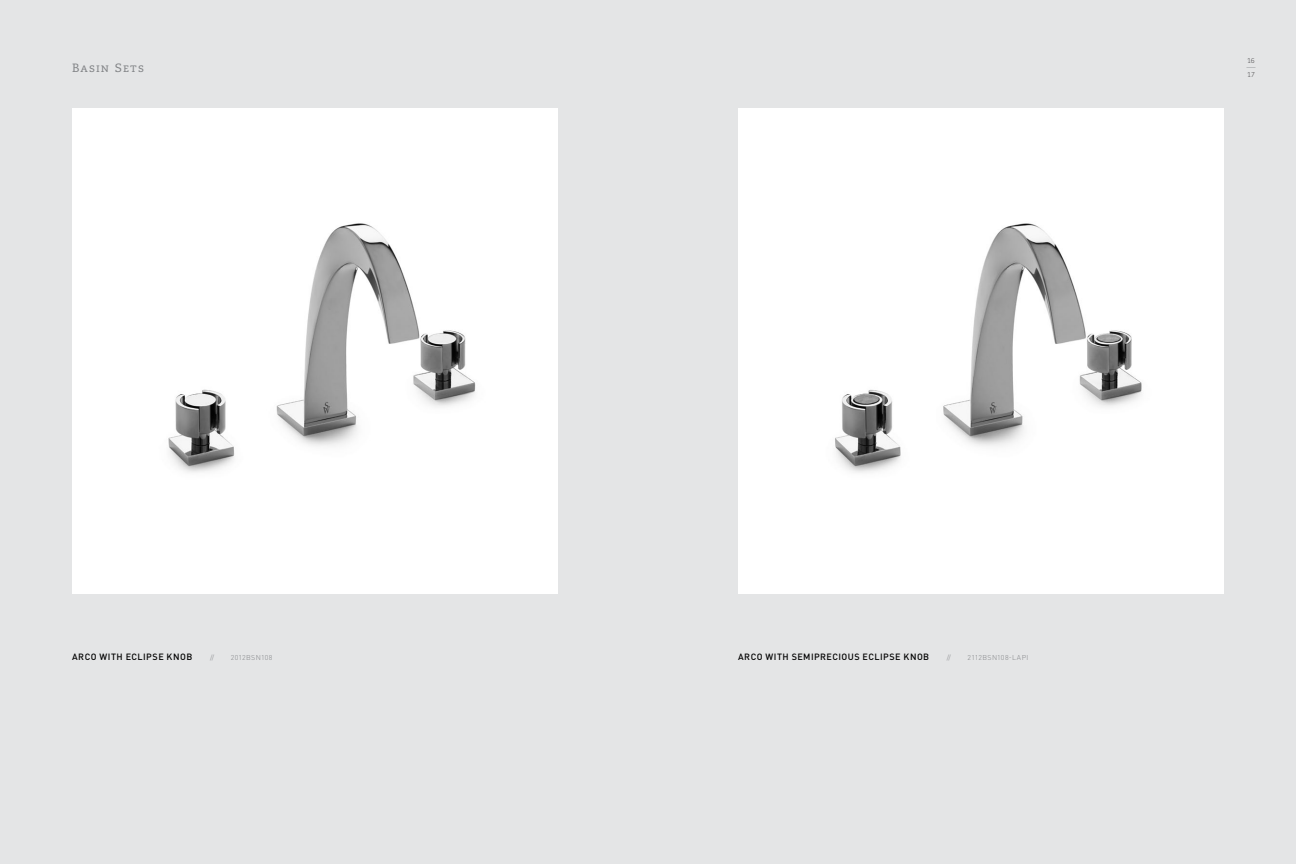
<style>
.page{position:relative;width:1296px;height:864px;background:#e4e5e6}
.page>*{position:absolute;margin:0;border:0;box-sizing:border-box;transform-origin:0 0}
.t1{font:12px "Caecilia Roman SC";letter-spacing:.085em;color:#808285}
.t2{font:500 9px "DIN Pro";letter-spacing:.055em;color:#000}
.t3{font:300 7px "DIN Pro";letter-spacing:.05em;color:#808285}
.t4{font:300 7px/13.5px "Caecilia";color:#414042}
</style>
<div class="page">
<img style="left:738px;top:108px;width:486px;height:486px">
<img style="left:72px;top:108px;width:486px;height:486px">
<h1 class="t1" style="left:72px;top:61px;width:74px">Basin Sets</h1>
<p class="t4" style="left:1247px;top:54px;width:9px">16<br>17</p>
<p class="t2" style="left:72px;top:651px;width:120px">ARCO WITH ECLIPSE KNOB</p>
<p class="t3" style="left:210px;top:653px;width:6px">//</p>
<p class="t3" style="left:231px;top:653px;width:43px">2012BSN 108</p>
<p class="t2" style="left:738px;top:651px;width:61px">ARCO WITH SEM</p>
<p class="t2" style="left:811px;top:651px;width:118px">IPRECIOUS ECLIPSE KNOB</p>
<p class="t3" style="left:947px;top:653px;width:6px">//</p>
<p class="t3" style="left:968px;top:653px;width:61px">2112BSN 108-LAPI</p>
</div>
